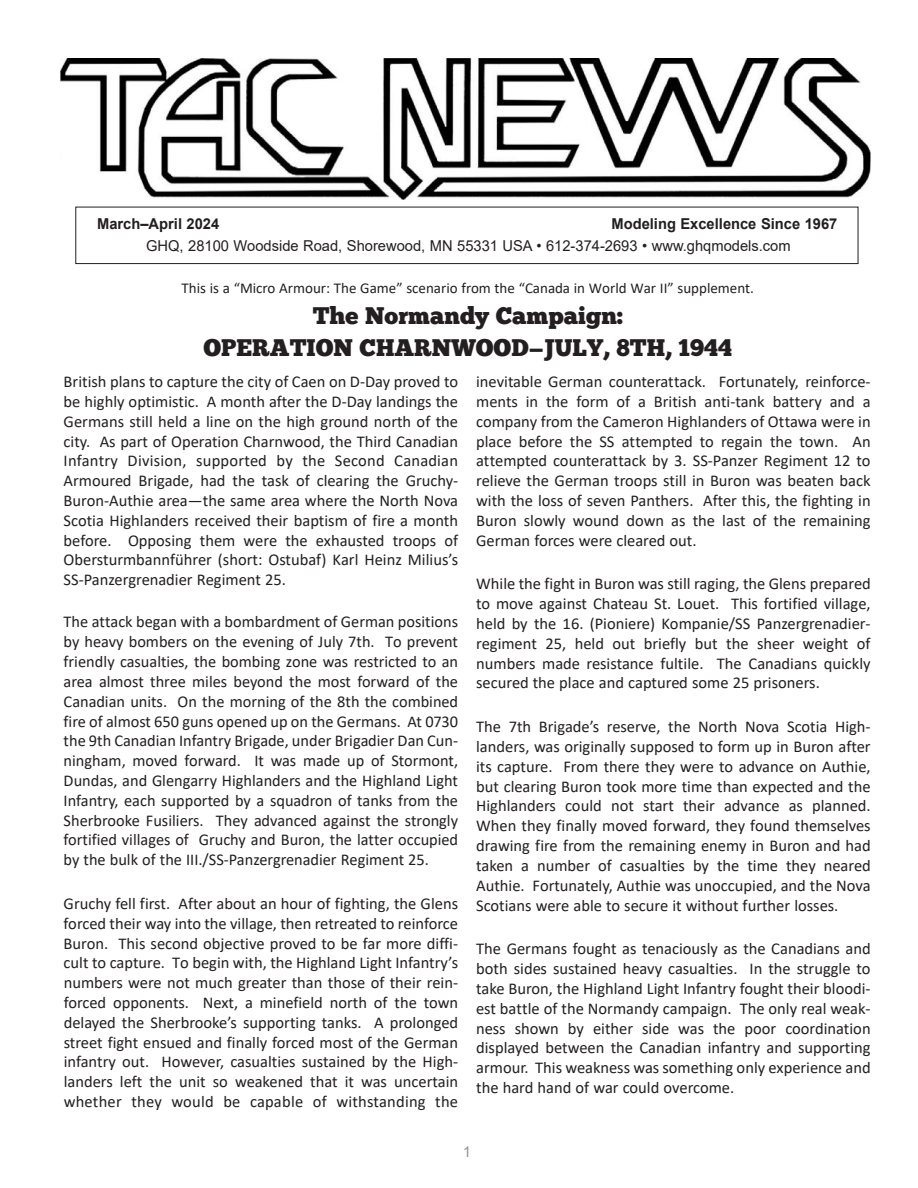
<style>
.page{position:relative;width:918px;height:1188px;background:#fff}
.page>*{position:absolute;margin:0;border:0;box-sizing:border-box;transform-origin:0 0}
.t1{font:24px/31.5px "Chunk Five";color:#231f20;text-align:center}
.t2{font:16.5px/19.8px "Calibri";color:#231f20;text-align:justify}
.t3{font:15px "Calibri";color:#231f20}
.t4{font:15px "Arial";color:#231f20}
.t5{font:700 15px "Arial";color:#231f20}
.t6{font:15px "Arial";color:#939598}
</style>
<div class="page">
<img style="left:60px;top:58px;width:810px;height:141px">
<div style="left:75px;top:207px;width:783px;height:57px;border:1px solid #231f20"></div>
<p class="t5" style="left:97px;top:215px;width:124px">March–April 2024</p>
<p class="t5" style="left:612px;top:215px;width:227px">Modeling Excellence Since 1967</p>
<p class="t4" style="left:146px;top:238px;width:646px">GHQ, 28100 Woodside Road, Shorewood, MN 55331 USA • 612-374-2693 • www.ghqmodels.com</p>
<p class="t3" style="left:182px;top:281px;width:574px">This is a “Micro Armour: The Game” scenario from the “Canada in World War II” supplement.</p>
<h1 class="t1" style="left:203px;top:303px;width:530px">The Normandy Campaign:<br>OPERATION CHARNWOOD—JULY, 8TH, 1944</h1>
<p class="t2" style="left:64px;top:373px;width:396px">British plans to capture the city of Caen on D-Day proved to be highly optimistic. A month after the D-Day landings the Germans still held a line on the high ground north of the city. As part of Operation Charnwood, the Third Canadian Infantry Division, supported by the Second Canadian Armoured Brigade, had the task of clearing the Gruchy-Buron-Authie area—the same area where the North Nova Scotia Highlanders received their baptism of fire a month before. Opposing them were the exhausted troops of Obersturmbannführer (short: Ostubaf) Karl Heinz Milius’s SS-Panzergrenadier Regiment 25.</p>
<p class="t2" style="left:64px;top:613px;width:396px">The attack began with a bombardment of German positions by heavy bombers on the evening of July 7th. To prevent friendly casualties, the bombing zone was restricted to an area almost three miles beyond the most forward of the Canadian units. On the morning of the 8th the combined fire of almost 650 guns opened up on the Germans. At 0730 the 9th Canadian Infantry Brigade, under Brigadier Dan Cun&shy;ningham, moved forward. It was made up of Stormont, Dundas, and Glengarry Highlanders and the Highland Light Infantry, each supported by a squadron of tanks from the Sherbrooke Fusiliers. They advanced against the strongly fortified villages of Gruchy and Buron, the latter occupied by the bulk of the III./SS-Panzergrenadier Regiment 25.</p>
<p class="t2" style="left:64px;top:895px;width:396px">Gruchy fell first. After about an hour of fighting, the Glens forced their way into the village, then retreated to reinforce Buron. This second objective proved to be far more diffi&shy;cult to capture. To begin with, the Highland Light Infantry’s numbers were not much greater than those of their rein&shy;forced opponents. Next, a minefield north of the town delayed the Sherbrooke’s supporting tanks. A prolonged street fight ensued and finally forced most of the German infantry out. However, casualties sustained by the High&shy;landers left the unit so weakened that it was uncertain whether they would be capable of withstanding the</p>
<p class="t2" style="left:476px;top:373px;width:396px">inevitable German counterattack. Fortunately, reinforce&shy;ments in the form of a British anti-tank battery and a company from the Cameron Highlanders of Ottawa were in place before the SS attempted to regain the town. An attempted counterattack by 3. SS-Panzer Regiment 12 to relieve the German troops still in Buron was beaten back with the loss of seven Panthers. After this, the fighting in Buron slowly wound down as the last of the remaining German forces were cleared out.</p>
<p class="t2" style="left:476px;top:575px;width:396px">While the fight in Buron was still raging, the Glens prepared to move against Chateau St. Louet. This fortified village, held by the 16. (Pioniere) Kompanie/SS Panzergrenadier&shy;regiment 25, held out briefly but the sheer weight of numbers made resistance fultile. The Canadians quickly secured the place and captured some 25 prisoners.</p>
<p class="t2" style="left:476px;top:718px;width:396px">The 7th Brigade’s reserve, the North Nova Scotia High&shy;landers, was originally supposed to form up in Buron after its capture. From there they were to advance on Authie, but clearing Buron took more time than expected and the Highlanders could not start their advance as planned.<br>When they finally moved forward, they found themselves drawing fire from the remaining enemy in Buron and had taken a number of casualties by the time they neared Authie. Fortunately, Authie was unoccupied, and the Nova Scotians were able to secure it without further losses.</p>
<p class="t2" style="left:476px;top:940px;width:396px">The Germans fought as tenaciously as the Canadians and both sides sustained heavy casualties. In the struggle to take Buron, the Highland Light Infantry fought their bloodi&shy;est battle of the Normandy campaign. The only real weak&shy;ness shown by either side was the poor coordination displayed between the Canadian infantry and supporting armour. This weakness was something only experience and the hard hand of war could overcome.</p>
<p class="t6" style="left:463px;top:1143px;width:10px">1</p>
</div>
